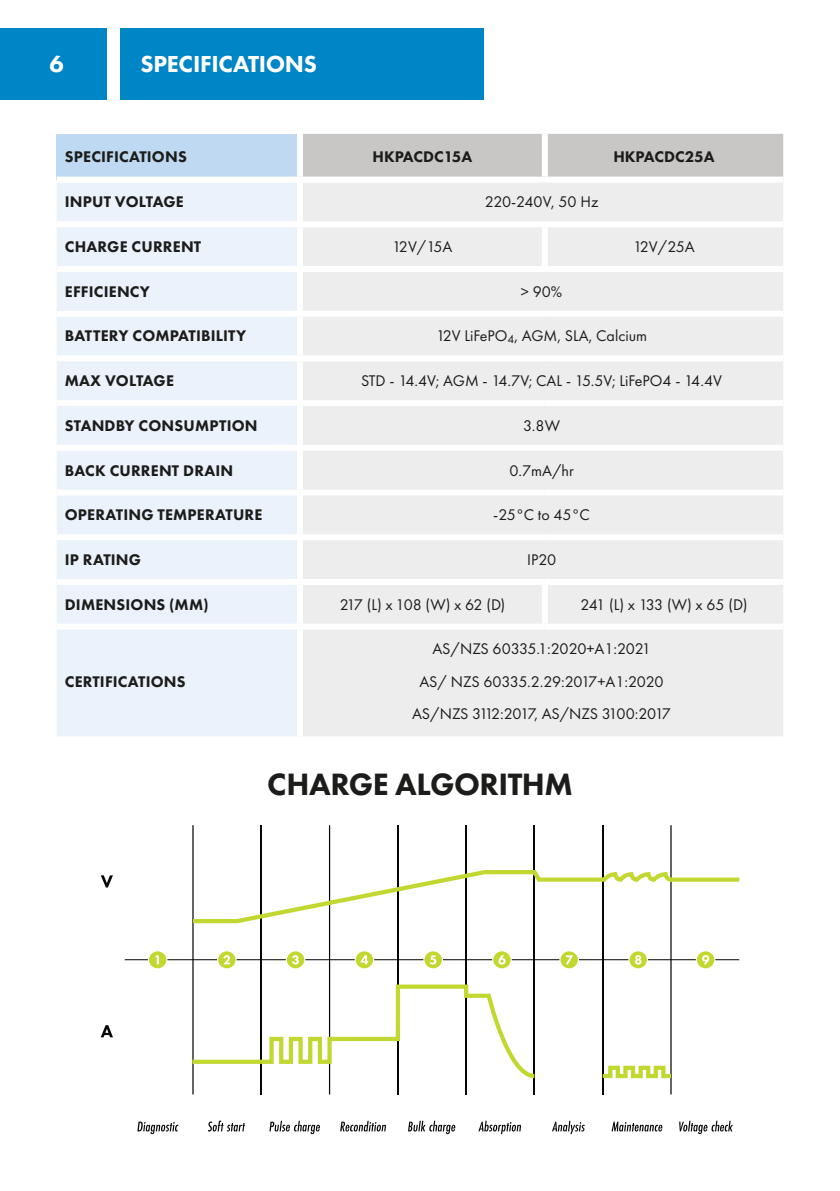
<style>
.page{position:relative;width:840px;height:1191px;background:#fff}
.page>*{position:absolute;margin:0;border:0;box-sizing:border-box;transform-origin:0 0}
.Body_Titles{font:800 32px "Futura PT";letter-spacing:-.015em;color:#1c1c1b}
.Section_Titles{font:800 24px "Futura PT";letter-spacing:-.015em;color:#fff}
.Table_Body{font:16px "Futura PT";letter-spacing:-.005em;color:#1c1c1b}
.Table_Title{font:800 16px "Futura PT";letter-spacing:.01em;color:#1c1c1b}
.Table_Body-2{font:16px "Futura PT";letter-spacing:-.045em;color:#1c1c1b}
.Table_Body-3{font:16px "Futura PT";letter-spacing:-.025em;color:#1c1c1b}
.Table_Body-4{font:800 16px "Futura PT";color:#1c1c1b}
</style>
<div class="page">
<div style="left:120px;top:28px;width:363px;height:72px;background:#0086c7"></div>
<div style="left:0;top:28px;width:107px;height:72px;background:#0086c7"></div>
<div style="left:57px;top:134px;width:243px;height:46px;background:#bed9f1"></div>
<div style="left:303px;top:134px;width:479px;height:43px;background:#c8c7c6"></div>
<div style="left:57px;top:183px;width:240px;height:553px;background:#ebf2fb"></div>
<div style="left:303px;top:183px;width:479px;height:553px;background:#ededee"></div>
<div style="left:297px;top:134px;width:6px;height:43px;background:#fff"></div>
<div style="left:541px;top:134px;width:6px;height:43px;background:#fff"></div>
<div style="left:57px;top:177px;width:243px;height:6px;background:#fff"></div>
<div style="left:57px;top:221px;width:243px;height:6px;background:#fff"></div>
<div style="left:300px;top:221px;width:244px;height:6px;background:#fff"></div>
<div style="left:544px;top:221px;width:238px;height:6px;background:#fff"></div>
<div style="left:541px;top:227px;width:6px;height:39px;background:#fff"></div>
<div style="left:57px;top:266px;width:243px;height:6px;background:#fff"></div>
<div style="left:300px;top:266px;width:244px;height:6px;background:#fff"></div>
<div style="left:544px;top:266px;width:238px;height:6px;background:#fff"></div>
<div style="left:57px;top:311px;width:243px;height:6px;background:#fff"></div>
<div style="left:300px;top:311px;width:244px;height:6px;background:#fff"></div>
<div style="left:544px;top:311px;width:238px;height:6px;background:#fff"></div>
<div style="left:57px;top:355px;width:243px;height:6px;background:#fff"></div>
<div style="left:300px;top:355px;width:244px;height:6px;background:#fff"></div>
<div style="left:544px;top:355px;width:238px;height:6px;background:#fff"></div>
<div style="left:57px;top:400px;width:243px;height:6px;background:#fff"></div>
<div style="left:300px;top:400px;width:244px;height:6px;background:#fff"></div>
<div style="left:544px;top:400px;width:238px;height:6px;background:#fff"></div>
<div style="left:57px;top:445px;width:243px;height:6px;background:#fff"></div>
<div style="left:300px;top:445px;width:244px;height:6px;background:#fff"></div>
<div style="left:544px;top:445px;width:238px;height:6px;background:#fff"></div>
<div style="left:57px;top:489px;width:243px;height:6px;background:#fff"></div>
<div style="left:300px;top:489px;width:244px;height:6px;background:#fff"></div>
<div style="left:544px;top:489px;width:238px;height:6px;background:#fff"></div>
<div style="left:57px;top:534px;width:243px;height:6px;background:#fff"></div>
<div style="left:300px;top:534px;width:244px;height:6px;background:#fff"></div>
<div style="left:544px;top:534px;width:238px;height:6px;background:#fff"></div>
<div style="left:57px;top:579px;width:243px;height:6px;background:#fff"></div>
<div style="left:300px;top:579px;width:244px;height:6px;background:#fff"></div>
<div style="left:544px;top:579px;width:238px;height:6px;background:#fff"></div>
<div style="left:541px;top:585px;width:6px;height:38px;background:#fff"></div>
<div style="left:57px;top:623px;width:243px;height:6px;background:#fff"></div>
<div style="left:300px;top:623px;width:244px;height:6px;background:#fff"></div>
<div style="left:544px;top:623px;width:238px;height:6px;background:#fff"></div>
<hr style="left:125px;top:959px;width:613px;height:1px;background:#040606">
<hr style="left:192px;top:825px;width:1px;height:269px;background:#040606">
<hr style="left:260px;top:825px;width:2px;height:269px;background:#040606">
<hr style="left:329px;top:825px;width:1px;height:269px;background:#040606">
<hr style="left:397px;top:825px;width:1px;height:269px;background:#040606">
<hr style="left:465px;top:825px;width:1px;height:269px;background:#040606">
<hr style="left:533px;top:825px;width:1px;height:269px;background:#040606">
<hr style="left:601px;top:825px;width:2px;height:269px;background:#040606">
<hr style="left:670px;top:825px;width:1px;height:269px;background:#040606">
<svg style="left:148px;top:950px;width:19px;height:19px"></svg>
<div style="left:148px;top:950px;width:19px;height:19px;border:1px solid #fff;border-radius:50%"></div>
<svg style="left:155px;top:955px;width:4px;height:9px"></svg>
<svg style="left:188px;top:868px;width:552px;height:212px"></svg>
<svg style="left:137px;top:1121px;width:41px;height:13px"></svg>
<svg style="left:101px;top:875px;width:12px;height:12px"></svg>
<svg style="left:101px;top:1025px;width:12px;height:12px"></svg>
<svg style="left:208px;top:1120px;width:37px;height:11px"></svg>
<svg style="left:269px;top:1120px;width:51px;height:14px"></svg>
<svg style="left:340px;top:1120px;width:46px;height:11px"></svg>
<svg style="left:408px;top:1120px;width:47px;height:14px"></svg>
<svg style="left:478px;top:1120px;width:42px;height:14px"></svg>
<svg style="left:552px;top:1120px;width:32px;height:14px"></svg>
<svg style="left:611px;top:1121px;width:51px;height:10px"></svg>
<svg style="left:679px;top:1120px;width:53px;height:14px"></svg>
<h2 class="Section_Titles" style="left:49px;top:49px;width:16px">6</h2>
<p class="Section_Titles" style="left:140px;top:49px;width:178px">SPECIFICATIONS</p>
<p class="Table_Title" style="left:65px;top:147px;width:123px">SPECIFICATIONS</p>
<p class="Table_Body-4" style="left:372px;top:147px;width:101px">HKPACDC15A</p>
<p class="Table_Body-4" style="left:613px;top:147px;width:103px">HKPACDC25A</p>
<p class="Table_Title" style="left:65px;top:192px;width:121px">INPUT VOLTAGE</p>
<p class="Table_Body" style="left:484px;top:192px;width:115px">220-240V, 50 Hz</p>
<p class="Table_Title" style="left:65px;top:237px;width:138px">CHARGE CURRENT</p>
<p class="Table_Body" style="left:392px;top:237px;width:62px">12V/15A</p>
<p class="Table_Body" style="left:632px;top:237px;width:63px">12V/25A</p>
<p class="Table_Title" style="left:65px;top:281px;width:86px">EFFICIENCY</p>
<p class="Table_Body" style="left:520px;top:282px;width:43px">&gt; 90%</p>
<p class="Table_Title" style="left:65px;top:326px;width:183px">BATTERY COMPATIBILITY</p>
<p class="Table_Body" style="left:436px;top:326px;width:212px">12V LiFePO<sub>4</sub>, AGM, SLA, Calcium</p>
<p class="Table_Title" style="left:65px;top:371px;width:111px">MAX VOLTAGE</p>
<p class="Table_Body" style="left:361px;top:371px;width:362px">STD - 14.4V; AGM - 14.7V; CAL - 15.5V; LiFePO4 - 14.4V</p>
<p class="Table_Title" style="left:65px;top:415px;width:194px">STANDBY CONSUMPTION</p>
<p class="Table_Body" style="left:523px;top:416px;width:38px">3.8W</p>
<p class="Table_Title" style="left:65px;top:460px;width:170px">BACK CURRENT DRAIN</p>
<p class="Table_Body" style="left:509px;top:461px;width:66px">0.7mA/hr</p>
<p class="Table_Title" style="left:65px;top:505px;width:199px">OPERATING TEMPERATURE</p>
<p class="Table_Body" style="left:493px;top:505px;width:98px">-25°C to 45°C</p>
<p class="Table_Title" style="left:65px;top:549px;width:78px">IP RATING</p>
<p class="Table_Body" style="left:527px;top:550px;width:31px">IP20</p>
<p class="Table_Title" style="left:65px;top:594px;width:145px">DIMENSIONS (MM)</p>
<p class="Table_Body" style="left:339px;top:595px;width:167px">217 (L) x 108 (W) x 62 (D)</p>
<p class="Table_Body" style="left:580px;top:595px;width:169px">241 (L) x 133 (W) x 65 (D)</p>
<p class="Table_Title" style="left:65px;top:671px;width:122px">CERTIFICATIONS</p>
<p class="Table_Body" style="left:432px;top:639px;width:220px">AS/NZS 60335.1:2020+A1:2021</p>
<p class="Table_Body-3" style="left:419px;top:672px;width:245px">AS/ NZS 60335.2.29:2017+A1:2020</p>
<p class="Table_Body-2" style="left:412px;top:704px;width:260px">AS/NZS 3112:2017, AS/NZS 3100:2017</p>
<p class="Body_Titles" style="left:267px;top:764px;width:307px">CHARGE ALGORITHM</p>
</div>
